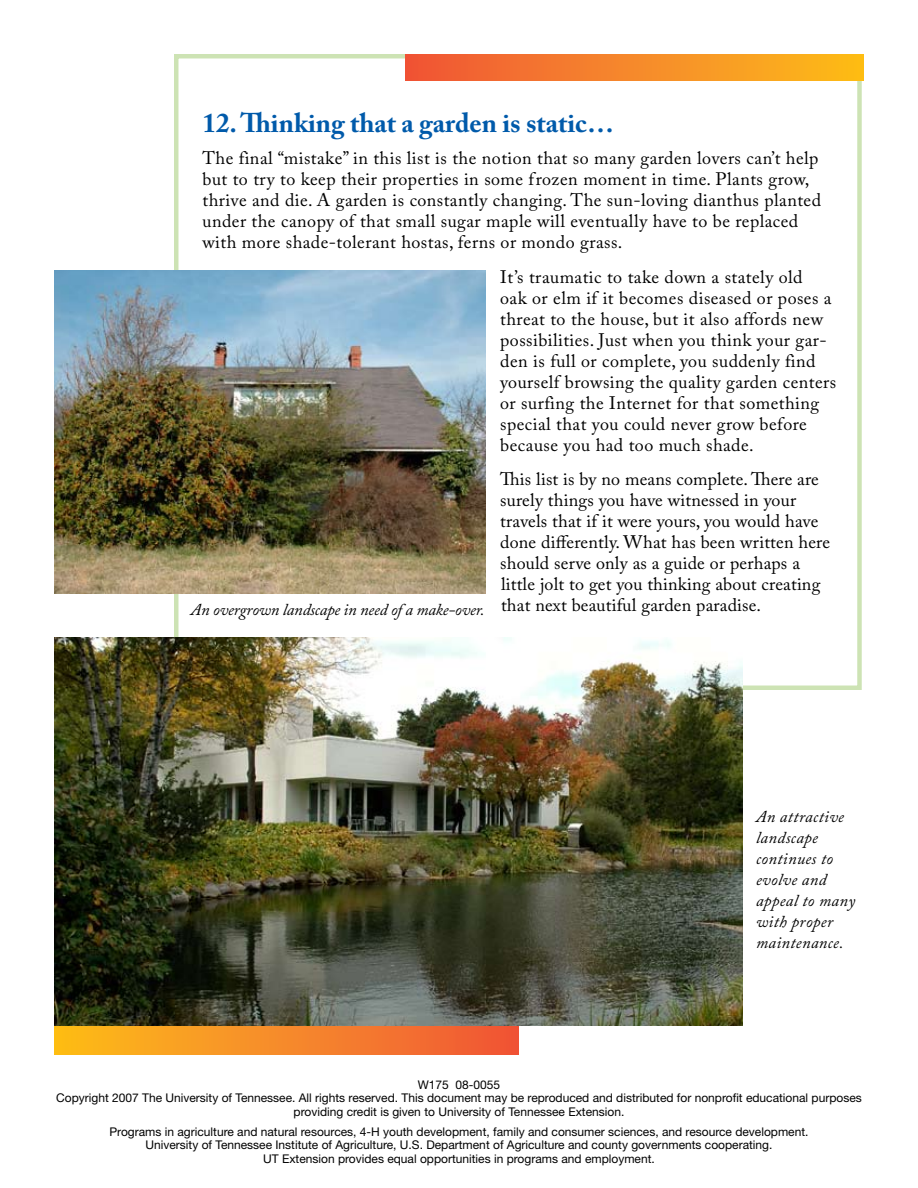
<style>
.page{position:relative;width:918px;height:1188px;background:#fff}
.page>*{position:absolute;margin:0;border:0;box-sizing:border-box;transform-origin:0 0}
.t1{font:700 27px "Adobe Caslon Pro";color:#005aaa}
.t2{font:18px/21px "Adobe Caslon Pro";letter-spacing:.025em;color:#000}
.t3{font:italic 16.5px/21px "Adobe Caslon Pro";letter-spacing:.025em;color:#000}
.t4{font:italic 16.5px "Adobe Caslon Pro";letter-spacing:-.01em;color:#000}
.t5{font:12px/13.5px "Helvetica Neue LT Std";color:#000;text-align:center}
</style>
<div class="page">
<img style="left:54px;top:270px;width:432px;height:324px">
<img style="left:54px;top:638px;width:688px;height:388px">
<div style="left:54px;top:1026px;width:465px;height:28px;background:linear-gradient(to right,#fdbe19,#f05438)"></div>
<div style="left:405px;top:54px;width:459px;height:27px;background:linear-gradient(to right,#f05538,#fdbe19)"></div>
<h1 class="t1" style="left:202px;top:107px;width:413px">12. Thinking that a garden is static…</h1>
<p class="t2" style="left:202px;top:147px;width:620px">The final “mistake” in this list is the notion that so many garden lovers can’t help but to try to keep their properties in some frozen moment in time. Plants grow, thrive and die. A garden is constantly changing. The sun-loving dianthus planted under the canopy of that small sugar maple will eventually have to be replaced with more shade-tolerant hostas, ferns or mondo grass.</p>
<p class="t2" style="left:500px;top:266px;width:338px">It’s traumatic to take down a stately old<br>oak or elm if it becomes diseased or poses a threat to the house, but it also affords new possibilities. Just when you think your gar&shy;den is full or complete, you suddenly find yourself browsing the quality garden centers or surfing the Internet for that something special that you could never grow before because you had too much shade.</p>
<p class="t2" style="left:500px;top:468px;width:331px">This list is by no means complete. There are surely things you have witnessed in your travels that if it were yours, you would have done differently. What has been written here should serve only as a guide or perhaps a little jolt to get you thinking about creating that next beautiful garden paradise.</p>
<p class="t4" style="left:191px;top:600px;width:295px">An overgrown landscape in need of a make-over.</p>
<p class="t3" style="left:756px;top:806px;width:101px">An attractive landscape continues to evolve and appeal to many with proper maintenance.</p>
<p class="t5" style="left:56px;top:1077px;width:807px">W175 08-0055<br>Copyright 2007 The University of Tennessee. All rights reserved. This document may be reproduced and distributed for nonprofit educational purposes providing credit is given to University of Tennessee Extension.</p>
<p class="t5" style="left:109px;top:1125px;width:701px">Programs in agriculture and natural resources, 4-H youth development, family and consumer sciences, and resource development.<br>University of Tennessee Institute of Agriculture, U.S. Department of Agriculture and county governments cooperating.<br>UT Extension provides equal opportunities in programs and employment.</p>
</div>
